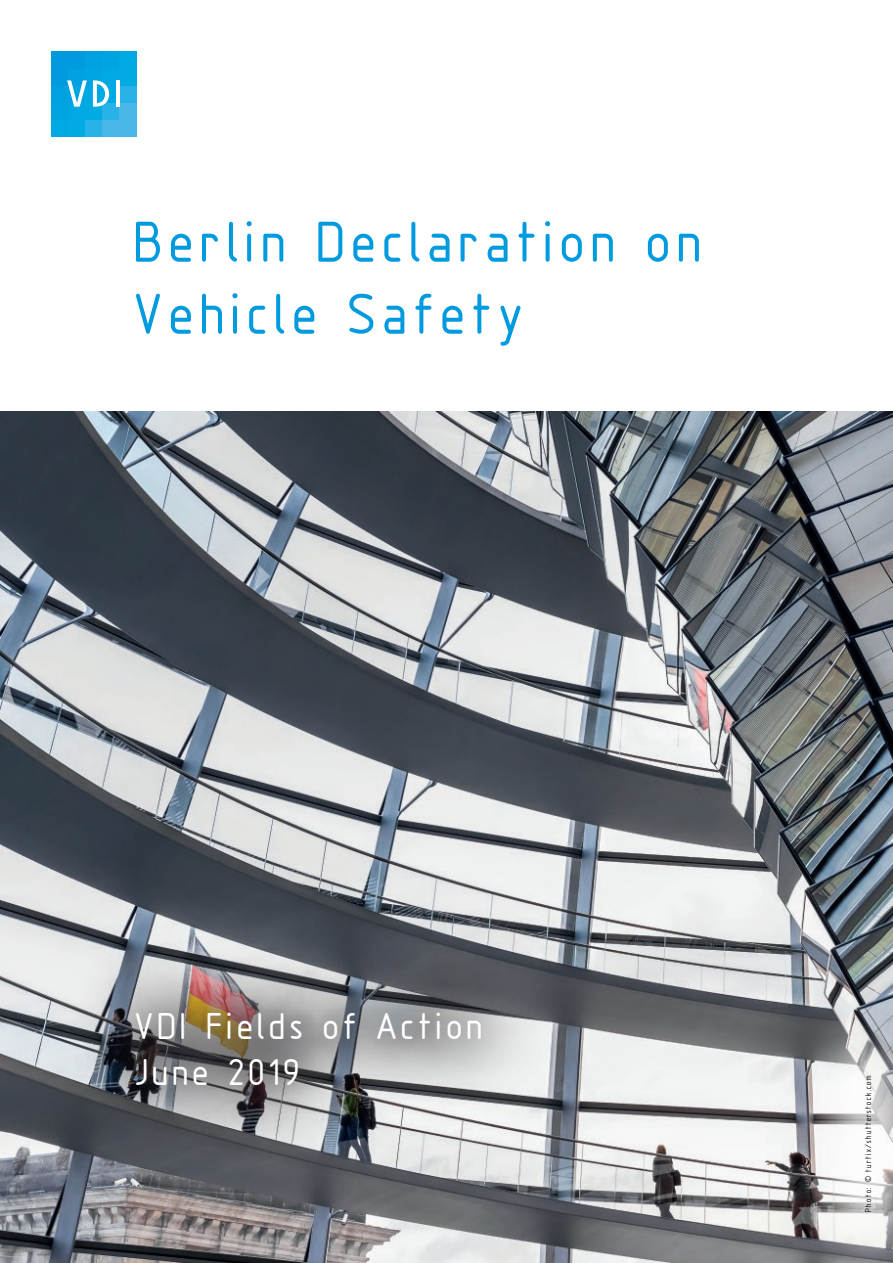
<style>
.page{position:relative;width:893px;height:1263px;background:#fff}
.page>*{position:absolute;margin:0;border:0;box-sizing:border-box;transform-origin:0 0}
.t1{font:60px/72px "Isonorm 3098 LW20";color:#009bde}
.t2{font:39px/46.8px "Isonorm 3098 LW20";color:#fff}
.t3{font:9px "Isonorm 3098 LW20";color:#231f20}
</style>
<div class="page">
<img style="left:0;top:411px;width:893px;height:852px">
<div style="left:51px;top:119px;width:17px;height:17px;background:#00a9e3"></div>
<div style="left:68px;top:119px;width:17px;height:17px;background:#00abe4"></div>
<div style="left:85px;top:119px;width:17px;height:17px;background:#29b2e7"></div>
<div style="left:102px;top:119px;width:17px;height:17px;background:#48b7e8"></div>
<div style="left:119px;top:119px;width:17px;height:17px;background:#48b7e8"></div>
<div style="left:51px;top:102px;width:17px;height:17px;background:#00a4e1"></div>
<div style="left:68px;top:102px;width:17px;height:17px;background:#00a9e3"></div>
<div style="left:85px;top:102px;width:17px;height:17px;background:#00abe4"></div>
<div style="left:102px;top:102px;width:17px;height:17px;background:#29b2e7"></div>
<div style="left:119px;top:102px;width:17px;height:17px;background:#48b7e8"></div>
<div style="left:51px;top:85px;width:17px;height:17px;background:#00a1e0"></div>
<svg style="left:87px;top:85px;width:6px;height:17px"></svg>
<div style="left:102px;top:85px;width:17px;height:17px;background:#00abe4"></div>
<div style="left:119px;top:85px;width:17px;height:17px;background:#29b2e7"></div>
<div style="left:51px;top:68px;width:17px;height:17px;background:#009bde"></div>
<div style="left:68px;top:68px;width:17px;height:17px;background:#00a1e0"></div>
<div style="left:85px;top:68px;width:17px;height:17px;background:#00a4e1"></div>
<div style="left:102px;top:68px;width:17px;height:17px;background:#00a9e3"></div>
<div style="left:119px;top:68px;width:17px;height:17px;background:#00abe4"></div>
<div style="left:51px;top:51px;width:17px;height:17px;background:#009bde"></div>
<div style="left:68px;top:51px;width:17px;height:17px;background:#009bde"></div>
<div style="left:85px;top:51px;width:17px;height:17px;background:#00a1e0"></div>
<div style="left:102px;top:51px;width:17px;height:17px;background:#00a4e1"></div>
<svg style="left:67px;top:80px;width:20px;height:27px"></svg>
<svg style="left:93px;top:80px;width:16px;height:27px"></svg>
<hr style="left:116px;top:80px;width:4px;height:27px;background:#fff">
<div style="left:119px;top:51px;width:17px;height:17px;background:#00a9e3"></div>
<div style="left:70px;top:943px;width:478px;height:212px;background:#231f20;opacity:.75"></div>
<div style="left:798px;top:1010px;width:95px;height:253px;background:#fff;opacity:.75"></div>
<p class="t1" style="left:136px;top:207px;width:575px">Berlin Declaration on<br>Vehicle Safety</p>
<p class="t2" style="left:136px;top:1003px;width:353px">VDI Fields of Action<br>June 2019</p>
<p class="t3" style="left:863px;top:1212px;width:139px;rotate:-90deg">Photo: © turtix/shutterstock.com</p>
</div>
